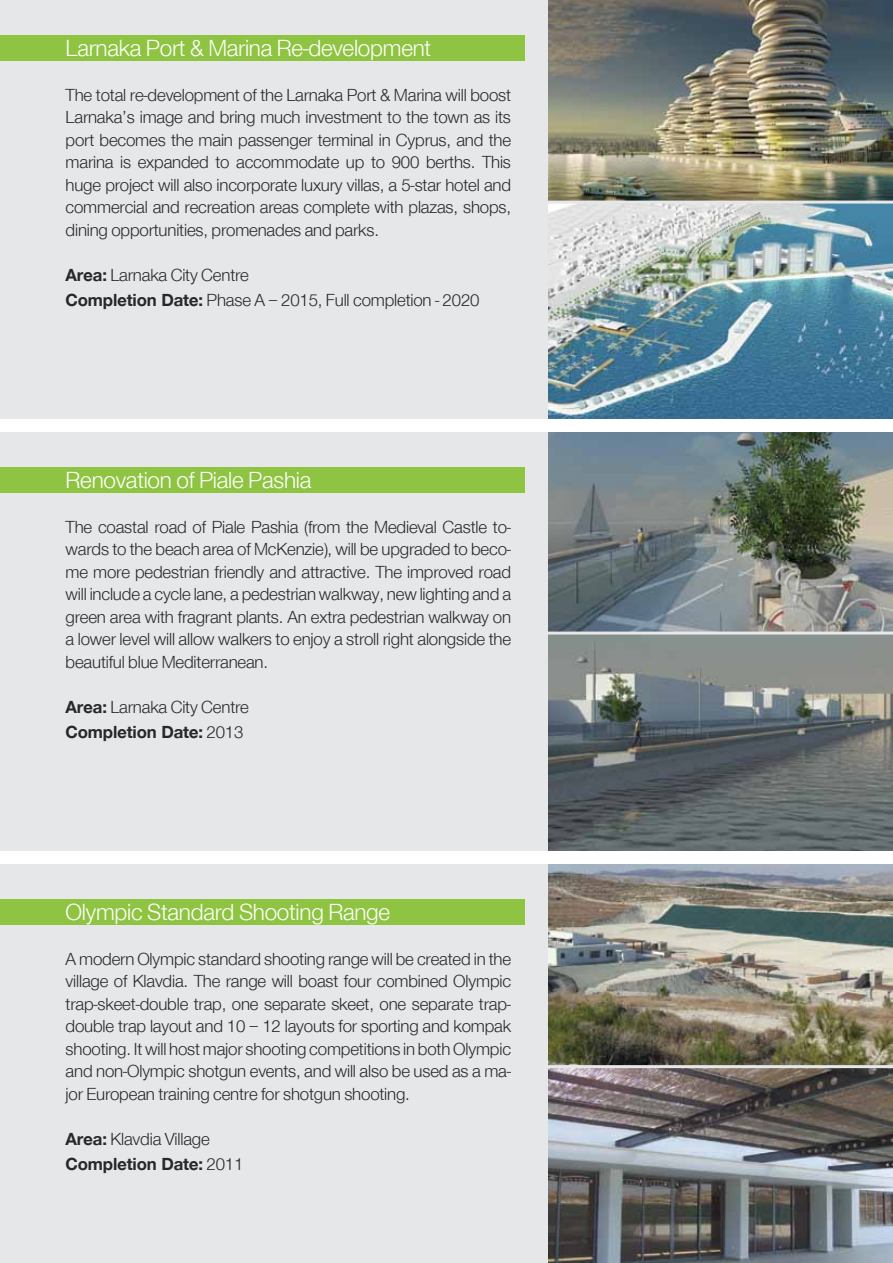
<style>
.page{position:relative;width:893px;height:1263px;background:#fff}
.page>*{position:absolute;margin:0;border:0;box-sizing:border-box;transform-origin:0 0}
.t1{font:300 24px "CF Helvetica";letter-spacing:-.01em;color:#fff}
.t2{font:300 18px/22.5px "CF Helvetica";letter-spacing:-.01em;color:#292829;text-align:justify}
.t3{font:700 18px/25.5px "CF Helvetica";letter-spacing:-.01em;color:#292829}
.s1{font-weight:700}
.s2{font-weight:300}
</style>
<div class="page">
<div style="left:0;top:0;width:875px;height:418px;background:#e6e7e8"></div>
<div style="left:0;top:432px;width:893px;height:418px;background:#e6e7e8"></div>
<div style="left:0;top:864px;width:893px;height:399px;background:#e6e7e8"></div>
<img style="left:549px;top:0;width:344px;height:418px">
<img style="left:549px;top:432px;width:344px;height:418px">
<img style="left:549px;top:864px;width:344px;height:399px">
<div style="left:0;top:35px;width:525px;height:26px;background:#8ec441"></div>
<div style="left:0;top:467px;width:525px;height:26px;background:#8ec441"></div>
<div style="left:0;top:899px;width:525px;height:26px;background:#8ec441"></div>
<hr style="left:547px;top:201px;width:346px;height:3px;background:#e6e7e8">
<hr style="left:547px;top:632px;width:346px;height:3px;background:#e6e7e8">
<hr style="left:547px;top:1065px;width:346px;height:3px;background:#e6e7e8">
<h1 class="t1" style="left:66px;top:35px;width:367px">Larnaka Port &amp; Marina Re-development</h1>
<p class="t2" style="left:66px;top:84px;width:447px">The total re-development of the Larnaka Port &amp; Marina will boost Larnaka’s image and bring much investment to the town as its port becomes the main passenger terminal in Cyprus, and the marina is expanded to accommodate up to 900 berths. This huge project will also incorporate luxury villas, a 5-star hotel and commercial and recreation areas complete with plazas, shops, dining opportunities, promenades and parks.</p>
<p class="t2" style="left:66px;top:262px;width:415px;line-height:25.5px"><span class="s1">Area:</span> Larnaka City Centre<br><span class="s1">Completion Date:</span> Phase A – 2015, Full completion - 2020</p>
<h1 class="t1" style="left:66px;top:467px;width:247px">Renovation of Piale Pashia</h1>
<p class="t2" style="left:66px;top:516px;width:447px">The coastal road of Piale Pashia (from the Medieval Castle to&shy;wards to the beach area of McKenzie), will be upgraded to beco&shy;me more pedestrian friendly and attractive. The improved road will include a cycle lane, a pedestrian walkway, new lighting and a green area with fragrant plants. An extra pedestrian walkway on a lower level will allow walkers to enjoy a stroll right alongside the beautiful blue Mediterranean.</p>
<p class="t2" style="left:66px;top:694px;width:185px;line-height:25.5px"><span class="s1">Area:</span> Larnaka City Centre<br><span class="s1">Completion Date:</span> 2013</p>
<h1 class="t1" style="left:66px;top:899px;width:326px">Olympic Standard Shooting Range</h1>
<p class="t2" style="left:66px;top:948px;width:447px">A modern Olympic standard shooting range will be created in the village of Klavdia. The range will boast four combined Olympic trap-skeet-double trap, one separate skeet, one separate trap&shy;double trap layout and 10 – 12 layouts for sporting and kompak shooting. It will host major shooting competitions in both Olympic and non-Olympic shotgun events, and will also be used as a ma&shy;jor European training centre for shotgun shooting.</p>
<p class="t3" style="left:66px;top:1126px;width:179px">Area: <span class="s2">Klavdia Village<br></span>Completion Date: <span class="s2">2011</span></p>
</div>
